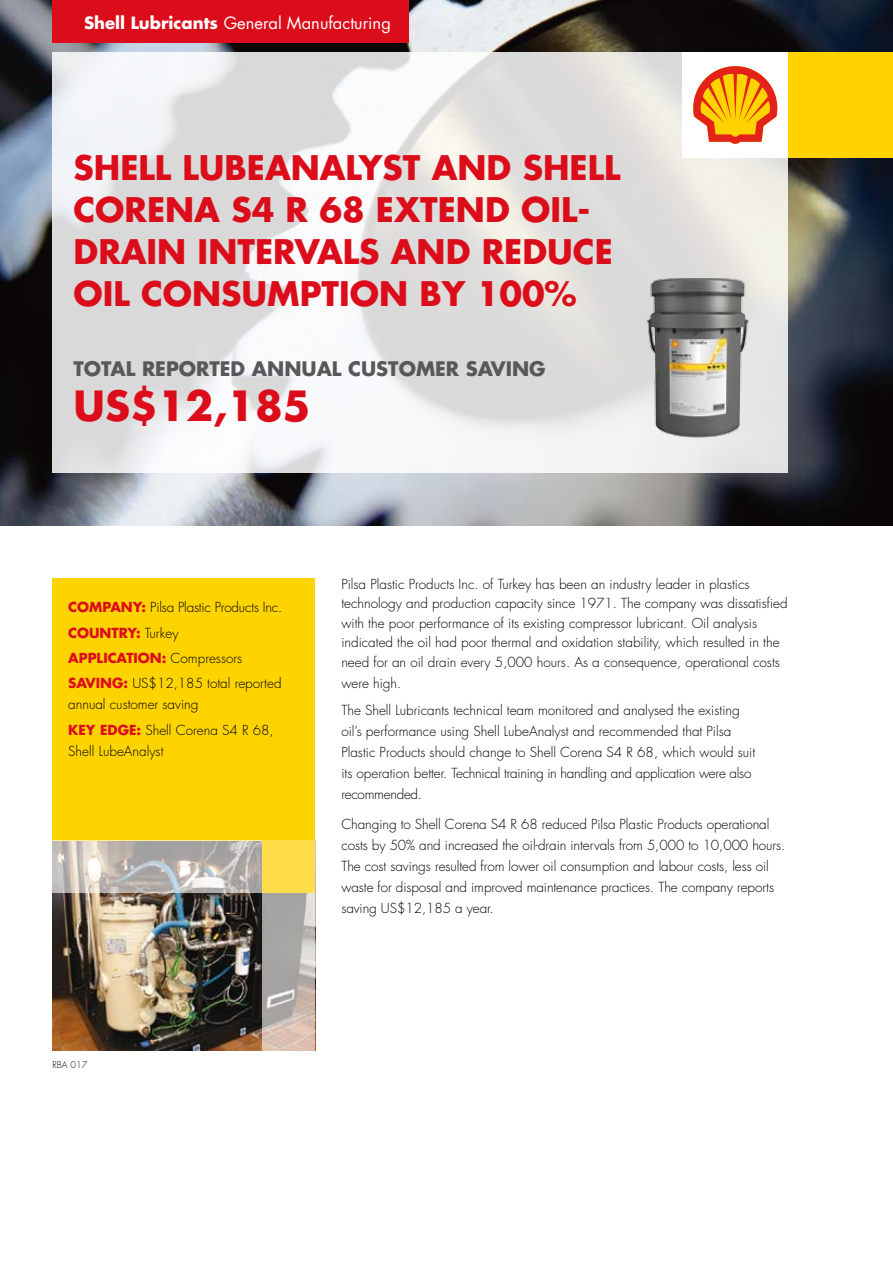
<style>
.page{position:relative;width:893px;height:1263px;background:#fff}
.page>*{position:absolute;margin:0;border:0;box-sizing:border-box;transform-origin:0 0}
.t1{font:700 40.5px "Futura Std";color:#dc0d1b}
.t2{font:700 33px/42px "Futura Std";color:#dc0d1b}
.t3{font:700 19.5px "Futura Std";color:#58585a}
.t4{font:16.5px "Futura Std";color:#fff}
.t5{font:300 13.5px/21px "Futura Std";color:#000}
.t6{font:300 9px "Futura Std";color:#000}
.s1{font-weight:700}
.s2{font-weight:700;color:#dc0d1b}
</style>
<div class="page">
<img style="left:0;top:0;width:893px;height:525px">
<svg style="left:53px;top:53px;width:735px;height:420px;fill:#dddddb"></svg>
<div style="left:788px;top:53px;width:105px;height:105px;background:#ffd300"></div>
<div style="left:683px;top:53px;width:105px;height:105px;background:#fff"></div>
<svg style="left:693px;top:66px;width:85px;height:78px"></svg>
<img style="left:53px;top:893px;width:262px;height:158px">
<div style="left:53px;top:578px;width:262px;height:262px;background:#fed400"></div>
<svg style="left:53px;top:840px;width:210px;height:53px;background:#c0bcb6"></svg>
<svg style="left:263px;top:893px;width:52px;height:157px;background:#b9b2ad"></svg>
<div style="left:263px;top:840px;width:52px;height:53px;background:#ffdc4a"></div>
<img style="left:646px;top:278px;width:105px;height:160px">
<div style="left:53px;top:0;width:356px;height:42px;background:#dc0d1b"></div>
<p class="t4" style="left:84px;top:13px;width:308px"><span class="s1">SHELL LUBRICANTS</span> General Manufacturing</p>
<h2 class="t2" style="left:74px;top:146px;width:548px">SHELL LUBEANALYST AND SHELL<br>CORENA S4 R 68 EXTEND OIL-<br>DRAIN INTERVALS AND REDUC E<br>OIL CONSUMPTION BY 100%</h2>
<h3 class="t3" style="left:74px;top:356px;width:474px">TOTAL REPORTED ANNUAL C USTOMER SAVING</h3>
<h1 class="t1" style="left:74px;top:379px;width:239px">US$12,185</h1>
<p class="t5" style="left:68px;top:595px;width:216px;line-height:25.2px"><span class="s2">COMPANY:</span> Pilsa Plastic Products Inc.<br><span class="s2">COUNTRY:</span> Turkey<br><span class="s2">APPLICATION:</span> Compressors<br><span class="s2">SAVING:</span> US$12,185 total reported</p>
<p class="t5" style="left:68px;top:692px;width:207px;line-height:25.2px">annual customer saving<br><span class="s2">KEY EDGE:</span> Shell Corena S4 R 68,</p>
<p class="t5" style="left:68px;top:740px;width:97px">Shell LubeAnalyst</p>
<p class="t6" style="left:53px;top:1059px;width:36px">RBA 017</p>
<p class="t5" style="left:341px;top:575px;width:448px;line-height:19.5px">Pilsa Plastic Products Inc. of Turkey has been an industry leader in plastics technology and production capacity since 1971. The company was dissatisfied with the poor performance of its existing compressor lubricant. Oil analysis indicated the oil had poor thermal and oxidation stability, which resulted in the need for an oil drain every 5,000 hours. As a consequence, operational costs</p>
<p class="t5" style="left:341px;top:670px;width:400px;line-height:27.5px">were high.<br>The Shell Lubricants technical team monitored and analysed the existing</p>
<p class="t5" style="left:341px;top:721px;width:415px">oil’s performance using Shell LubeAnalyst and recommended that Pilsa Plastic Products should change to Shell Corena S4 R 68, which would suit its operation better. Technical training in handling and application were also recommended.</p>
<p class="t5" style="left:341px;top:814px;width:446px">Changing to Shell Corena S4 R 68 reduced Pilsa Plastic Products operational costs by 50% and increased the oil-drain intervals from 5,000 to 10,000 hours.<br>The cost savings resulted from lower oil consumption and labour costs, less oil waste for disposal and improved maintenance practices. The company reports saving US$12,185 a year.</p>
</div>
